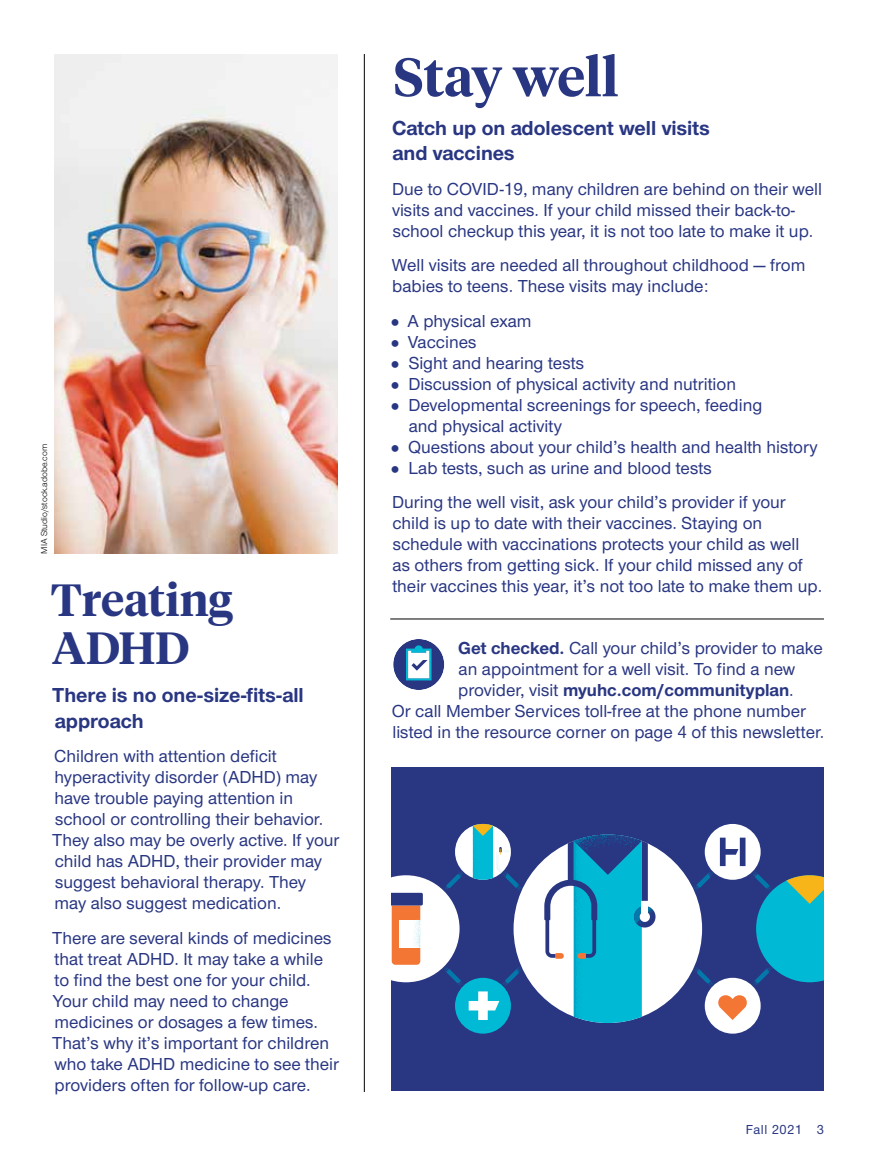
<style>
.page{position:relative;width:878px;height:1161px;background:#fff}
.page>*{position:absolute;margin:0;border:0;box-sizing:border-box;transform-origin:0 0}
.t1{font:600 54px "UHC Serif Headline";color:#293682}
.t2{font:600 45px/48px "UHC Serif Headline";color:#293682}
.t3{font:700 21px/25.2px "UHC Sans";color:#293682}
.t4{font:500 18px/21px "UHC Sans";color:#293682}
.t5{font:700 18px "UHC Sans";color:#293682}
.t6{font:500 13.5px "UHC Sans";letter-spacing:.04em;color:#293682}
.t7{font:9px "UHC Sans";color:#000}
.s1{font-weight:700}
.s2{font-weight:500}
</style>
<div class="page">
<hr style="left:364px;top:54px;width:1px;height:1038px;background:#000">
<img style="left:54px;top:54px;width:284px;height:500px">
<div style="left:392px;top:767px;width:432px;height:324px;background:#293682"></div>
<div style="left:704px;top:978px;width:56px;height:56px;background:#fff;border-radius:50%"></div>
<div style="left:455px;top:978px;width:56px;height:56px;background:#00bad5;border-radius:50%"></div>
<svg style="left:392px;top:824px;width:432px;height:199px"></svg>
<div style="left:639px;top:912px;width:11px;height:10px;background:#fff;border-radius:50%"></div>
<div style="left:641px;top:901px;width:6px;height:13px;background:#fff"></div>
<hr style="left:390px;top:619px;width:434px;height:1px;background:#000">
<div style="left:393px;top:639px;width:51px;height:51px;background:#293682;border-radius:50%"></div>
<svg style="left:406px;top:645px;width:25px;height:35px"></svg>
<p class="t7" style="left:38px;top:554px;width:111px;rotate:-90deg">MIA Studio/stock.adobe.com</p>
<h2 class="t2" style="left:51px;top:574px;width:184px">Treating<br>ADHD</h2>
<p class="t3" style="left:52px;top:682px;width:253px">There is no one-size-fits-all approach</p>
<p class="t4" style="left:52px;top:745px;width:289px">Children with attention deficit hyperactivity disorder (ADHD) may have trouble paying attention in school or controlling their behavior.<br>They also may be overly active. If your child has ADHD, their provider may suggest behavioral therapy. They<br>may also suggest medication.</p>
<p class="t4" style="left:52px;top:926px;width:288px">There are several kinds of medicines that treat ADHD. It may take a while to find the best one for your child.<br>Your child may need to change medicines or dosages a few times.<br>That’s why it’s important for children who take ADHD medicine to see their providers often for follow-up care.</p>
<h1 class="t1" style="left:393px;top:40px;width:227px">Stay well</h1>
<p class="t3" style="left:392px;top:115px;width:319px">Catch up on adolescent well visits and vaccines</p>
<p class="t4" style="left:392px;top:177px;width:431px">Due to COVID-19, many children are behind on their well visits and vaccines. If your child missed their back-to&shy;school checkup this year, it is not too late to make it up.</p>
<p class="t4" style="left:392px;top:254px;width:415px">Well visits are needed all throughout childhood — from babies to teens. These visits may include:</p>
<p class="t4" style="left:407px;top:309px;width:412px">A physical exam<br>Vaccines<br>Sight and hearing tests<br>Discussion of physical activity and nutrition<br>Developmental screenings for speech, feeding<br>and physical activity<br>Questions about your child’s health and health history<br>Lab tests, such as urine and blood tests</p>
<p class="t4" style="left:392px;top:491px;width:431px">During the well visit, ask your child’s provider if your child is up to date with their vaccines. Staying on schedule with vaccinations protects your child as well<br>as others from getting sick. If your child missed any of their vaccines this year, it’s not too late to make them up.</p>
<p class="t4" style="left:458px;top:637px;width:366px"><span class="s1">Get checked.</span> Call your child’s provider to make</p>
<p class="t4" style="left:458px;top:658px;width:338px">an appointment for a well visit. To find a new</p>
<p class="t5" style="left:458px;top:678px;width:337px"><span class="s2">provider, visit</span> myuhc.com/communityplan<span class="s2">.</span></p>
<p class="t4" style="left:392px;top:700px;width:415px">Or call Member Services toll-free at the phone number</p>
<p class="t4" style="left:392px;top:721px;width:433px">listed in the resource corner on page 4 of this newsletter.</p>
<p class="t6" style="left:745px;top:1120px;width:80px">Fall 2021 3</p>
</div>
